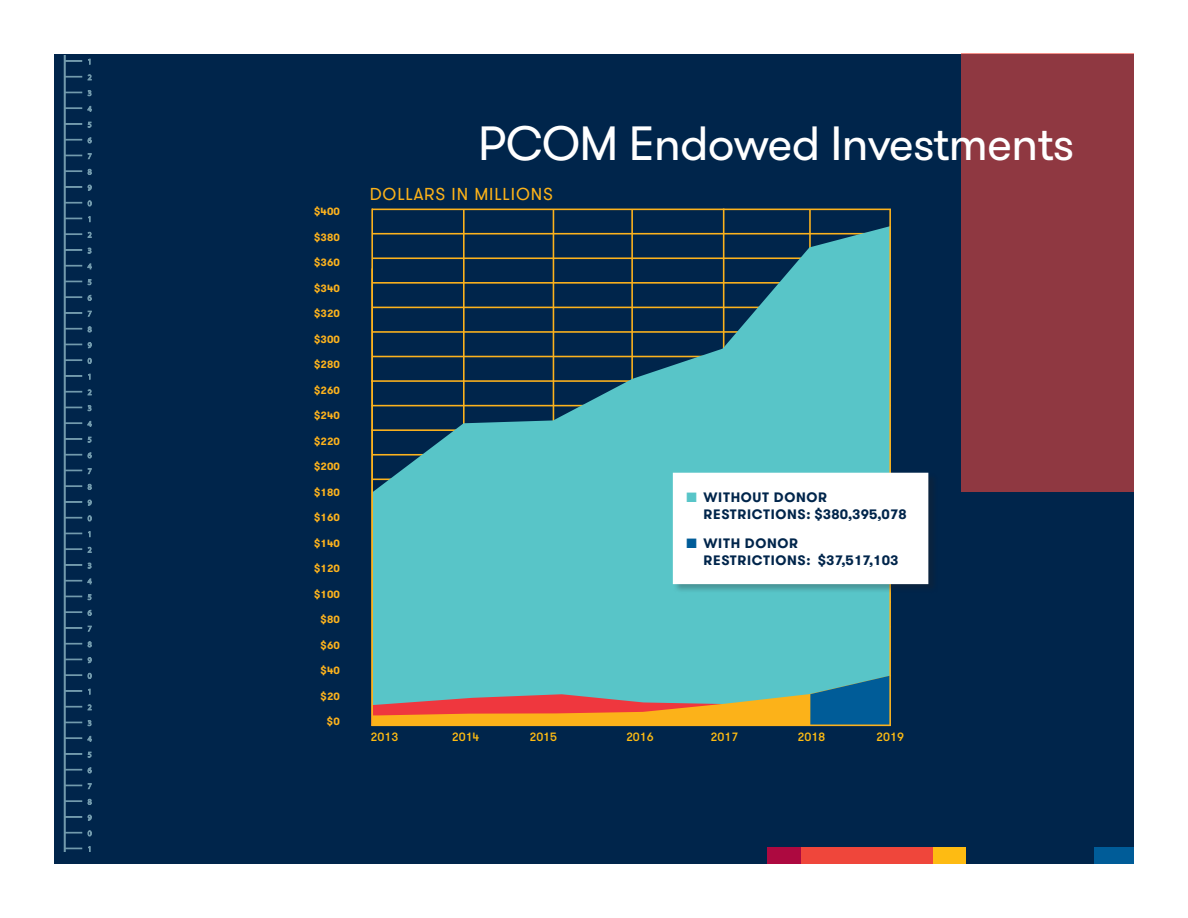
<style>
.page{position:relative;width:1188px;height:918px;background:#fff}
.page>*{position:absolute;margin:0;border:0;box-sizing:border-box;transform-origin:0 0}
.t1{font:48px "GT Walsheim";letter-spacing:-.02em;color:#fff}
.t2{font:17.25px "GT Walsheim";letter-spacing:.05em;color:#fcb219}
.t3{font:700 13.65px/16.5px "GT Walsheim";letter-spacing:.05em;color:#00254b}
.t4{font:500 12px "GT Walsheim";color:#febb12}
.t5{font:700 10.5px "GT Walsheim";color:#fcb21d}
.s1{color:#58c5c8}
.s2{color:#005c98}
</style>
<div class="page">
<div style="left:54px;top:54px;width:1080px;height:810px;background:#00254b"></div>
<div style="left:768px;top:848px;width:33px;height:16px;background:#ad0940"></div>
<div style="left:801px;top:848px;width:132px;height:16px;background:#ef463b"></div>
<div style="left:933px;top:848px;width:35px;height:16px;background:#febb12"></div>
<div style="left:967px;top:848px;width:128px;height:16px;background:#00254b"></div>
<div style="left:1095px;top:848px;width:39px;height:16px;background:#005c98"></div>
<hr style="left:463px;top:210px;width:2px;height:515px;background:#fcb21d">
<hr style="left:553px;top:210px;width:1px;height:515px;background:#fcb21d">
<hr style="left:631px;top:210px;width:2px;height:515px;background:#fcb21d">
<hr style="left:723px;top:209px;width:1px;height:516px;background:#fcb21d">
<hr style="left:809px;top:210px;width:2px;height:515px;background:#fcb21d">
<hr style="left:372px;top:209px;width:519px;height:1px;background:#fcb21d">
<svg style="left:373px;top:226px;width:516px;height:450px;fill:#58c5c8"></svg>
<hr style="left:371px;top:209px;width:2px;height:517px;background:#fcb21d">
<svg style="left:64px;top:56px;width:28px;height:796px"></svg>
<div style="left:961px;top:54px;width:173px;height:438px;background:#8f3841"></div>
<svg style="left:371px;top:676px;width:518px;height:49px;background:#939a7a"></svg>
<hr style="left:889px;top:209px;width:2px;height:517px;background:#fcb21d">
<hr style="left:371px;top:725px;width:520px;height:1px;background:#fcb21d">
<div style="left:672px;top:472px;width:266px;height:122px;background:#231f20;opacity:.3"></div>
<div style="left:674px;top:473px;width:254px;height:110px;background:#fff"></div>
<div style="left:673px;top:473px;width:255px;height:111px;border:1px solid #fff"></div>
<p class="t5" style="left:314px;top:205px;width:28px">$400</p>
<p class="t5" style="left:314px;top:230px;width:28px">$380</p>
<p class="t5" style="left:314px;top:256px;width:28px">$360</p>
<p class="t5" style="left:314px;top:281px;width:28px">$340</p>
<p class="t5" style="left:314px;top:307px;width:28px">$320</p>
<p class="t5" style="left:314px;top:332px;width:28px">$300</p>
<p class="t5" style="left:314px;top:358px;width:28px">$280</p>
<p class="t5" style="left:314px;top:383px;width:28px">$260</p>
<p class="t5" style="left:314px;top:409px;width:28px">$240</p>
<p class="t5" style="left:314px;top:434px;width:28px">$220</p>
<p class="t5" style="left:314px;top:460px;width:28px">$200</p>
<p class="t5" style="left:314px;top:485px;width:28px">$180</p>
<p class="t5" style="left:314px;top:511px;width:28px">$160</p>
<p class="t5" style="left:314px;top:536px;width:28px">$140</p>
<p class="t5" style="left:314px;top:562px;width:28px">$120</p>
<p class="t5" style="left:314px;top:587px;width:28px">$100</p>
<p class="t5" style="left:320px;top:613px;width:21px">$80</p>
<p class="t5" style="left:320px;top:638px;width:21px">$60</p>
<p class="t5" style="left:320px;top:664px;width:21px">$40</p>
<p class="t5" style="left:320px;top:689px;width:21px">$20</p>
<p class="t5" style="left:327px;top:715px;width:15px">$0</p>
<h1 class="t1" style="left:478px;top:113px;width:598px">PCOM Endowed Investments</h1>
<h2 class="t2" style="left:370px;top:183px;width:185px">DOLLARS IN MILLIONS</h2>
<h3 class="t3" style="left:703px;top:490px;width:205px;text-indent:-17px"><span class="s1">■</span> WITHOUT DONOR<br>RESTRICTIONS: $380,395,078</h3>
<h3 class="t3" style="left:703px;top:535px;width:196px;text-indent:-17px"><span class="s2">■</span> WITH DONOR<br>RESTRICTIONS: $37,517,103</h3>
<p class="t4" style="left:370px;top:730px;width:29px">2013</p>
<p class="t4" style="left:452px;top:730px;width:29px">2014</p>
<p class="t4" style="left:529px;top:730px;width:29px">2015</p>
<p class="t4" style="left:626px;top:730px;width:29px">2016</p>
<p class="t4" style="left:711px;top:730px;width:29px">2017</p>
<p class="t4" style="left:798px;top:730px;width:29px">2018</p>
<p class="t4" style="left:876px;top:730px;width:29px">2019</p>
</div>
